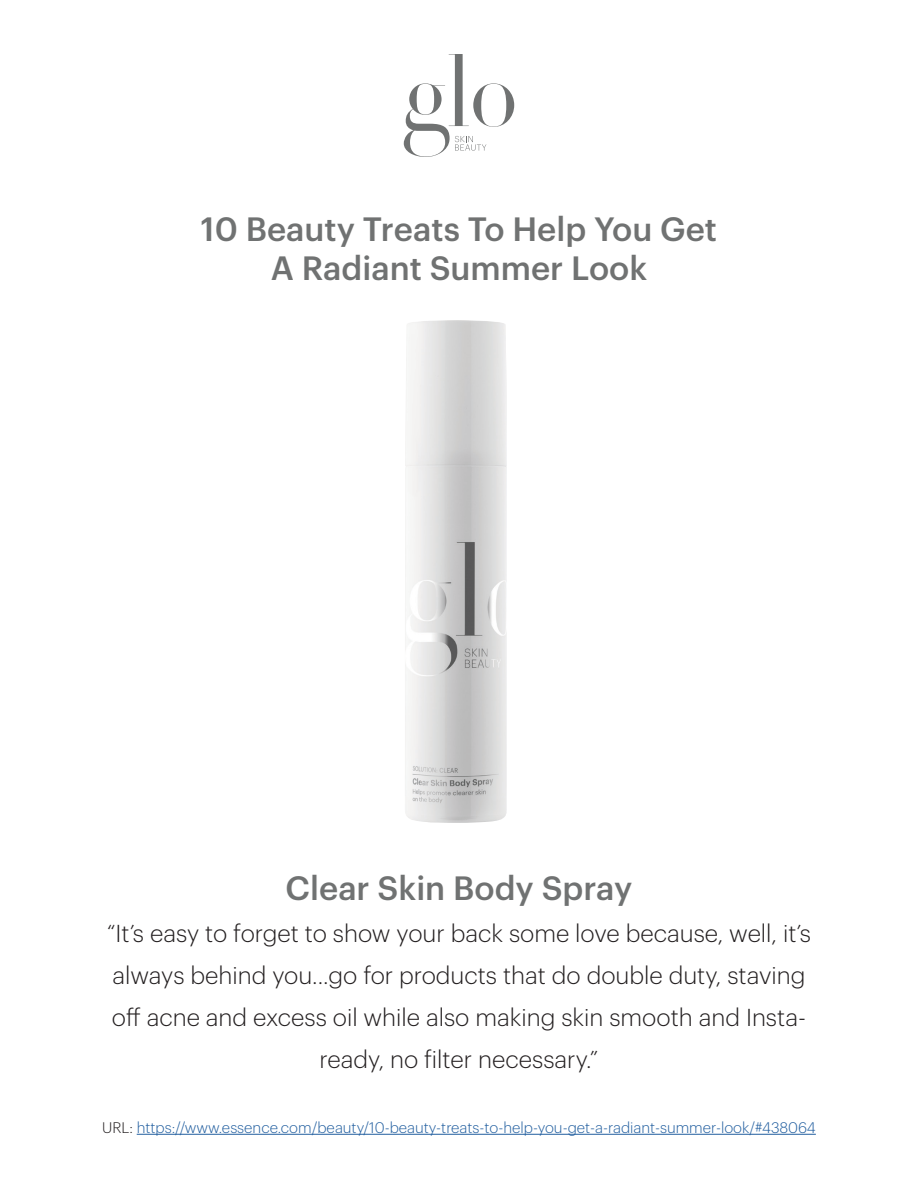
<style>
.page{position:relative;width:918px;height:1188px;background:#fff}
.page>*{position:absolute;margin:0;border:0;box-sizing:border-box;transform-origin:0 0}
.t1{font:500 33px "Graphik";color:#707272}
.t2{font:300 24px/42px "Graphik";color:#231f20;text-align:center}
.t3{font:300 15px "Graphik";color:#215e9f}
.s1{color:#231f20}
</style>
<div class="page">
<svg style="left:404px;top:54px;width:110px;height:103px"></svg>
<hr style="left:137px;top:1134px;width:679px;height:1px;background:#215e9f">
<img style="left:405px;top:320px;width:102px;height:503px">
<p class="t1" style="left:201px;top:204px;width:518px">10 Beauty Treats To Help You Get</p>
<p class="t1" style="left:271px;top:243px;width:378px">A Radiant Summer Look</p>
<p class="t1" style="left:286px;top:863px;width:348px">Clear Skin Body Spray</p>
<p class="t2" style="left:107px;top:911px;width:705px">“It’s easy to forget to show your back some love because, well, it’s always behind you...go for products that do double duty, staving off acne and excess oil while also making skin smooth and Insta&shy;ready, no filter necessary.”</p>
<p class="t3" style="left:102px;top:1116px;width:715px"><span class="s1">URL:</span> https://www.essence.com/beauty/10-beauty-treats-to-help-you-get-a-radiant-summer-look/#438064</p>
</div>
